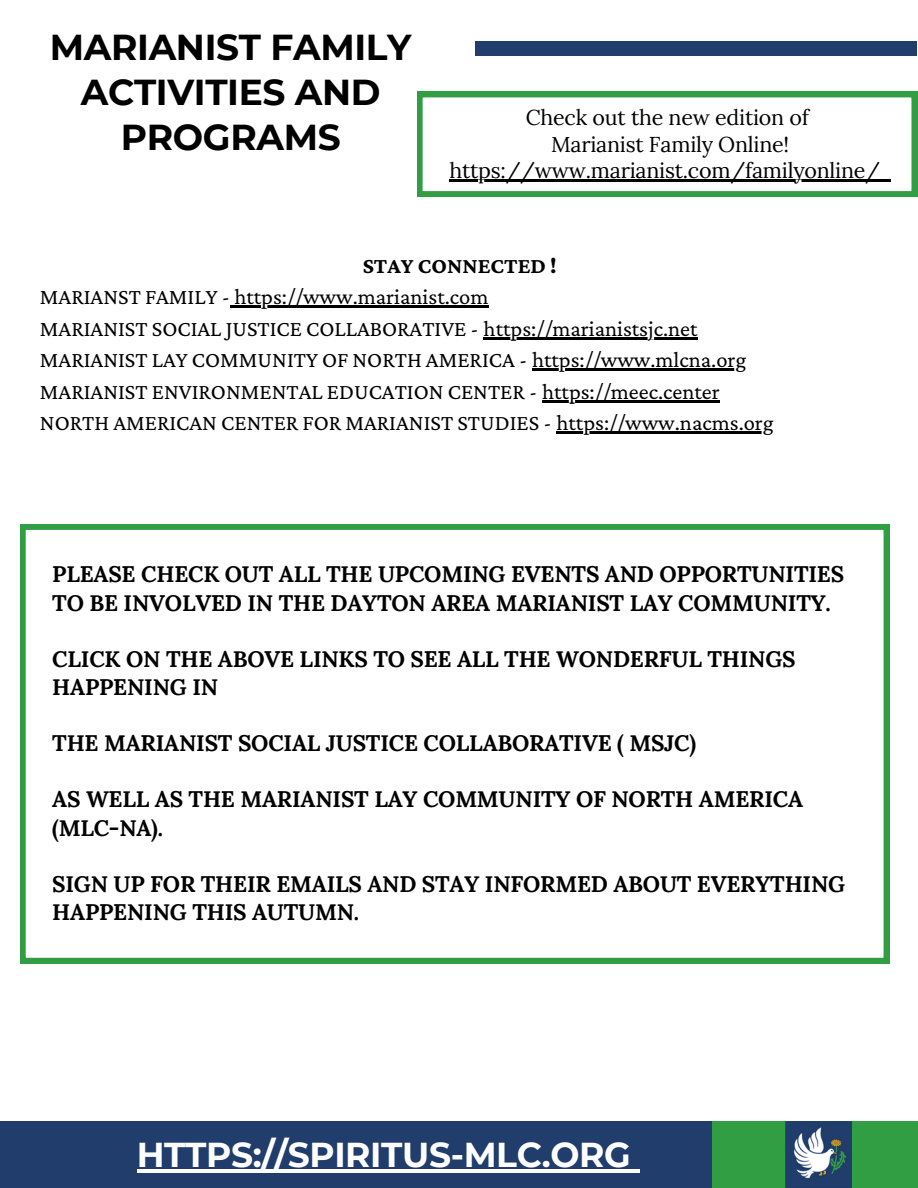
<style>
.page{position:relative;width:918px;height:1188px;background:#fff}
.page>*{position:absolute;margin:0;border:0;box-sizing:border-box;transform-origin:0 0}
.t1{font:700 36px/45px "Montserrat";letter-spacing:-.01em;color:#000;text-align:center}
.t2{font:700 34.5px "Montserrat";letter-spacing:-.01em;color:#fff}
.t3{font:700 22.5px/28.2px "Lora";letter-spacing:-.01em;color:#000}
.t4{font:22.5px "Crimson Pro";color:#000}
.t5{font:700 22.5px "Crimson Pro";color:#000}
.t6{font:21.45px "Lora";letter-spacing:-.01em;color:#000}
</style>
<div class="page">
<div style="left:475px;top:42px;width:442px;height:13px;background:#213d6b"></div>
<div style="left:0;top:1122px;width:712px;height:66px;background:#213d6b"></div>
<div style="left:712px;top:1122px;width:206px;height:66px;background:#329e44"></div>
<img style="left:786px;top:1122px;width:66px;height:66px">
<hr style="left:137px;top:1170px;width:493px;height:3px;background:#fff">
<svg style="left:630px;top:1170px;width:10px;height:3px"></svg>
<svg style="left:417px;top:92px;width:500px;height:104px"></svg>
<hr style="left:449px;top:180px;width:431px;height:2px;background:#000">
<svg style="left:880px;top:180px;width:11px;height:2px"></svg>
<svg style="left:20px;top:524px;width:869px;height:439px"></svg>
<hr style="left:230px;top:305px;width:259px;height:3px;background:#000">
<hr style="left:484px;top:337px;width:214px;height:2px;background:#000">
<hr style="left:532px;top:368px;width:215px;height:3px;background:#000">
<hr style="left:542px;top:400px;width:178px;height:2px;background:#000">
<hr style="left:556px;top:431px;width:218px;height:3px;background:#000">
<p class="t1" style="left:50px;top:24px;width:363px">MARIANIST FAMILY<br>ACTIVITIES AND<br>PROGRAMS</p>
<p class="t6" style="left:526px;top:103px;width:285px">Check out the new edition of</p>
<p class="t6" style="left:551px;top:130px;width:240px">Marianist Family Online!</p>
<p class="t6" style="left:449px;top:157px;width:432px">https://www.marianist.com/familyonline/</p>
<h2 class="t5" style="left:363px;top:253px;width:196px">STAY CONNECTED !</h2>
<h2 class="t4" style="left:40px;top:284px;width:450px">MARIANST FAMILY - https://www.marianist.com</h2>
<h2 class="t4" style="left:40px;top:316px;width:659px">MARIANIST SOCIAL JUSTICE COLLABORATIVE - https://marianistsjc.net</h2>
<h2 class="t4" style="left:40px;top:347px;width:708px">MARIANIST LAY COMMUNITY OF NORTH AMERICA - https://www.mlcna.org</h2>
<h2 class="t4" style="left:40px;top:379px;width:681px">MARIANIST ENVIRONMENTAL EDUCATION CENTER - https://meec.center</h2>
<p class="t4" style="left:40px;top:410px;width:735px">NORTH AMERICAN CENTER FOR MARIANIST STUDIES - https://www.nacms.org</p>
<p class="t3" style="left:52px;top:560px;width:793px">PLEASE CHECK OUT ALL THE UPCOMING EVENTS AND OPPORTUNITIES<br>TO BE INVOLVED IN THE DAYTON AREA MARIANIST LAY COMMUNITY.</p>
<p class="t3" style="left:52px;top:644px;width:745px">CLICK ON THE ABOVE LINKS TO SEE ALL THE WONDERFUL THINGS<br>HAPPENING IN</p>
<p class="t3" style="left:52px;top:729px;width:645px">THE MARIANIST SOCIAL JUSTICE COLLABORATIVE ( MSJC)</p>
<p class="t3" style="left:52px;top:785px;width:752px">AS WELL AS THE MARIANIST LAY COMMUNITY OF NORTH AMERICA (MLC-NA).</p>
<p class="t3" style="left:52px;top:869px;width:794px">SIGN UP FOR THEIR EMAILS AND STAY INFORMED ABOUT EVERYTHING<br>HAPPENING THIS AUTUMN.</p>
<p class="t2" style="left:137px;top:1134px;width:496px">HTTPS://SPIRITUS-MLC.ORG</p>
<h1 class="t2" style="left:165px;top:1145px;width:496px">HTTPS://SPIRITUS-MLC.ORG</h1>
</div>
